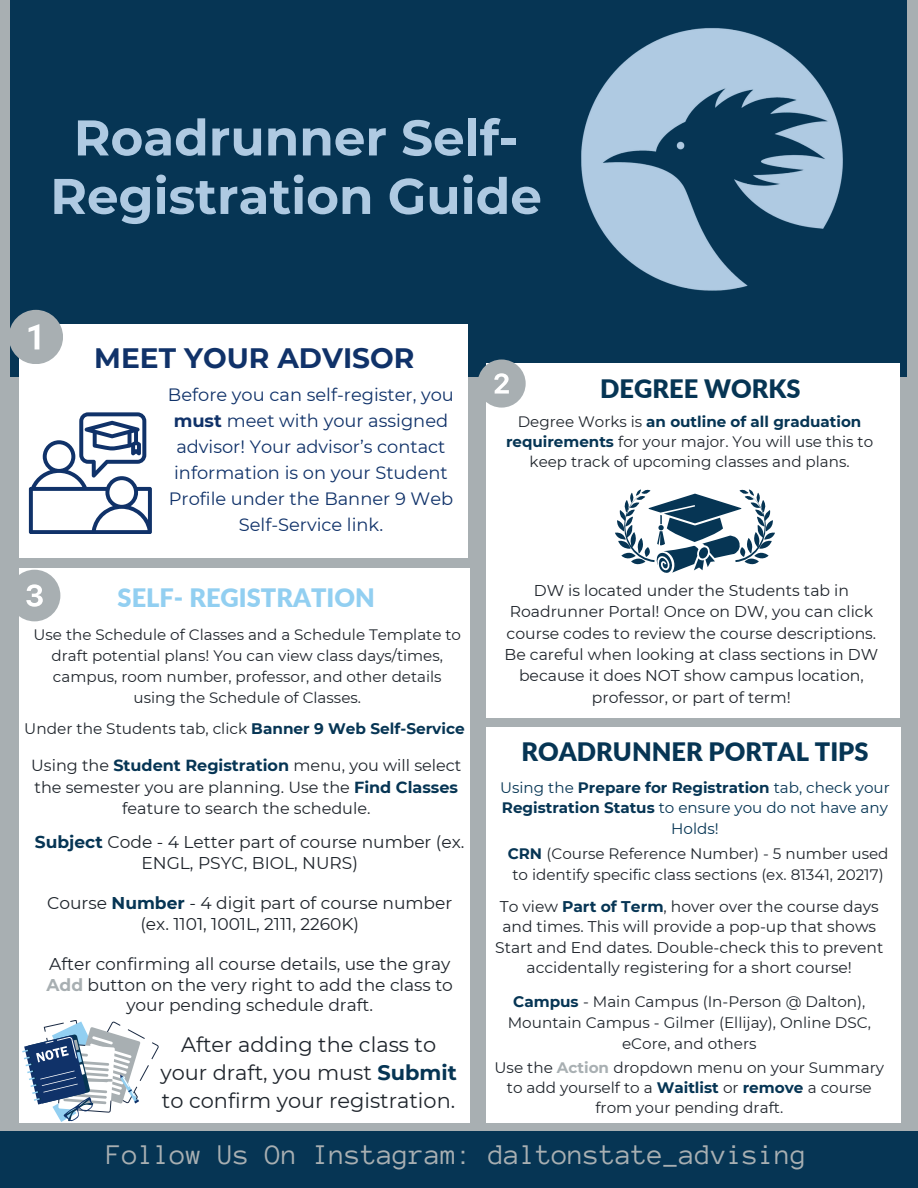
<style>
.page{position:relative;width:918px;height:1188px;background:#a8afb2}
.page>*{position:absolute;margin:0;border:0;box-sizing:border-box;transform-origin:0 0}
.t1{font:700 50.1px/58.5px "Montserrat";color:#afcae2;text-align:center}
.t2{font:29.1px "Anonymous Pro";color:#a8afb2}
.t3{font:700 28.05px "Montserrat";color:#103269}
.t4{font:900 25.35px "Lato";color:#063554}
.t5{font:900 25.35px "Lato";color:#92cff1}
.t6{font:20.85px/28px "Montserrat";color:#1f252c}
.t7{font:17.85px/26px "Montserrat";color:#103269;text-align:center}
.t8{font:17.1px/20.4px "Montserrat";color:#1f252c;text-align:center}
.t9{font:16.05px/21.5px "Montserrat";color:#1f252c;text-align:center}
.t10{font:15.6px/21.3px "Montserrat";color:#1f252c;text-align:center}
.t11{font:15.45px/20.5px "Montserrat";color:#1f252c;text-align:center}
.t12{font:15.3px "Montserrat";color:#1f252c}
.t13{font:15.15px/20.2px "Montserrat";color:#1f252c;text-align:center}
.t14{font:15.15px/20.2px "Montserrat";color:#063554;text-align:center}
.s1{font-weight:700}
.s2{font-weight:700;color:#063554}
.s3{font-weight:700;color:#a8afb2}
</style>
<div class="page">
<div style="left:11px;top:0;width:896px;height:377px;background:#063554"></div>
<div style="left:0;top:1132px;width:918px;height:56px;background:#063554"></div>
<div style="left:19px;top:568px;width:451px;height:554px;background:#fff"></div>
<div style="left:486px;top:364px;width:414px;height:354px;background:#fff"></div>
<div style="left:19px;top:324px;width:448px;height:234px;background:#fff"></div>
<svg style="left:615px;top:489px;width:160px;height:83px"></svg>
<div style="left:486px;top:727px;width:414px;height:396px;background:#fff"></div>
<svg style="left:22px;top:1020px;width:136px;height:102px"></svg>
<svg style="left:10px;top:310px;width:53px;height:54px"></svg>
<svg style="left:478px;top:360px;width:48px;height:48px"></svg>
<svg style="left:19px;top:570px;width:41px;height:51px"></svg>
<img style="left:581px;top:28px;width:262px;height:263px">
<svg style="left:29px;top:412px;width:123px;height:122px"></svg>
<h6 class="t1" style="left:50px;top:108px;width:493px">Roadrunner Self-<br>Registration Guide</h6>
<p class="t3" style="left:94px;top:341px;width:322px">MEET YOUR ADVISOR</p>
<h4 class="t7" style="left:168px;top:382px;width:287px">Before you can self-register, you <span class="s1">must</span> meet with your assigned advisor! Your advisor’s contact information is on your Student<br>Profile under the Banner 9 Web<br>Self-Service link.</h4>
<h4 class="t5" style="left:118px;top:582px;width:259px">SELF- REGISTRATION</h4>
<p class="t13" style="left:34px;top:625px;width:429px;line-height:20.9px">Use the Schedule of Classes and a Schedule Template to draft potential plans! You can view class days/times, campus, room number, professor, and other details using the Schedule of Classes.</p>
<h4 class="t12" style="left:24px;top:719px;width:442px">Under the Students tab, click <span class="s2">Banner 9 Web Self-Service</span></h4>
<p class="t9" style="left:31px;top:755px;width:432px">Using the <span class="s2">Student Registration</span> menu, you will select the semester you are planning. Use the <span class="s2">Find Classes </span>feature to search the schedule.</p>
<h4 class="t8" style="left:35px;top:832px;width:431px"><span class="s2">Subject</span> Code - 4 Letter part of course number (ex.<br>ENGL, PSYC, BIOL, NURS)</h4>
<p class="t8" style="left:47px;top:893px;width:407px">Course <span class="s2">Number</span> - 4 digit part of course number (ex. 1101, 1001L, 2111, 2260K)</p>
<p class="t8" style="left:47px;top:954px;width:408px">After confirming all course details, use the gray<br><span class="s3">Add</span> button on the very right to add the class to your pending schedule draft.</p>
<h2 class="t4" style="left:600px;top:373px;width:202px">DEGREE WORKS</h2>
<p class="t13" style="left:506px;top:411px;width:369px">Degree Works is <span class="s2">an outline of all graduation requirements</span> for your major. You will use this to keep track of upcoming classes and plans.</p>
<p class="t10" style="left:505px;top:580px;width:375px">DW is located under the Students tab in Roadrunner Portal! Once on DW, you can click course codes to review the course descriptions.<br>Be careful when looking at class sections in DW because it does NOT show campus location, professor, or part of term!</p>
<h6 class="t4" style="left:522px;top:736px;width:348px">ROADRUNNER PORTAL TIPS</h6>
<p class="t14" style="left:500px;top:778px;width:391px">Using the <span class="s1">Prepare for Registration</span> tab, check your<br><span class="s1">Registration Status</span> to ensure you do not have any<br>Holds!</p>
<p class="t13" style="left:508px;top:844px;width:382px;line-height:20.7px"><span class="s2">CRN</span> (Course Reference Number) - 5 number used to identify specific class sections (ex. 81341, 20217)</p>
<p class="t11" style="left:495px;top:896px;width:390px">To view <span class="s2">Part of Term</span>, hover over the course days and times. This will provide a pop-up that shows Start and End dates. Double-check this to prevent accidentally registering for a short course!</p>
<h6 class="t13" style="left:508px;top:991px;width:365px;line-height:20.7px"><span class="s2">Campus</span> - Main Campus (In-Person @ Dalton),<br>Mountain Campus - Gilmer (Ellijay), Online DSC,</h6>
<h6 class="t6" style="left:181px;top:1031px;width:257px">After adding the class to</h6>
<h6 class="t13" style="left:622px;top:1033px;width:136px">eCore, and others</h6>
<h6 class="t6" style="left:160px;top:1059px;width:298px">your draft, you must <span class="s2">Submit </span>to confirm your registration.</h6>
<h5 class="t13" style="left:495px;top:1057px;width:391px">Use the <span class="s3">Action</span> dropdown menu on your Summary to add yourself to a <span class="s2">Waitlist</span> or <span class="s2">remove</span> a course from your pending draft.</h5>
<p class="t2" style="left:107px;top:1140px;width:702px">Follow Us On Instagram: daltonstate_advising</p>
</div>
